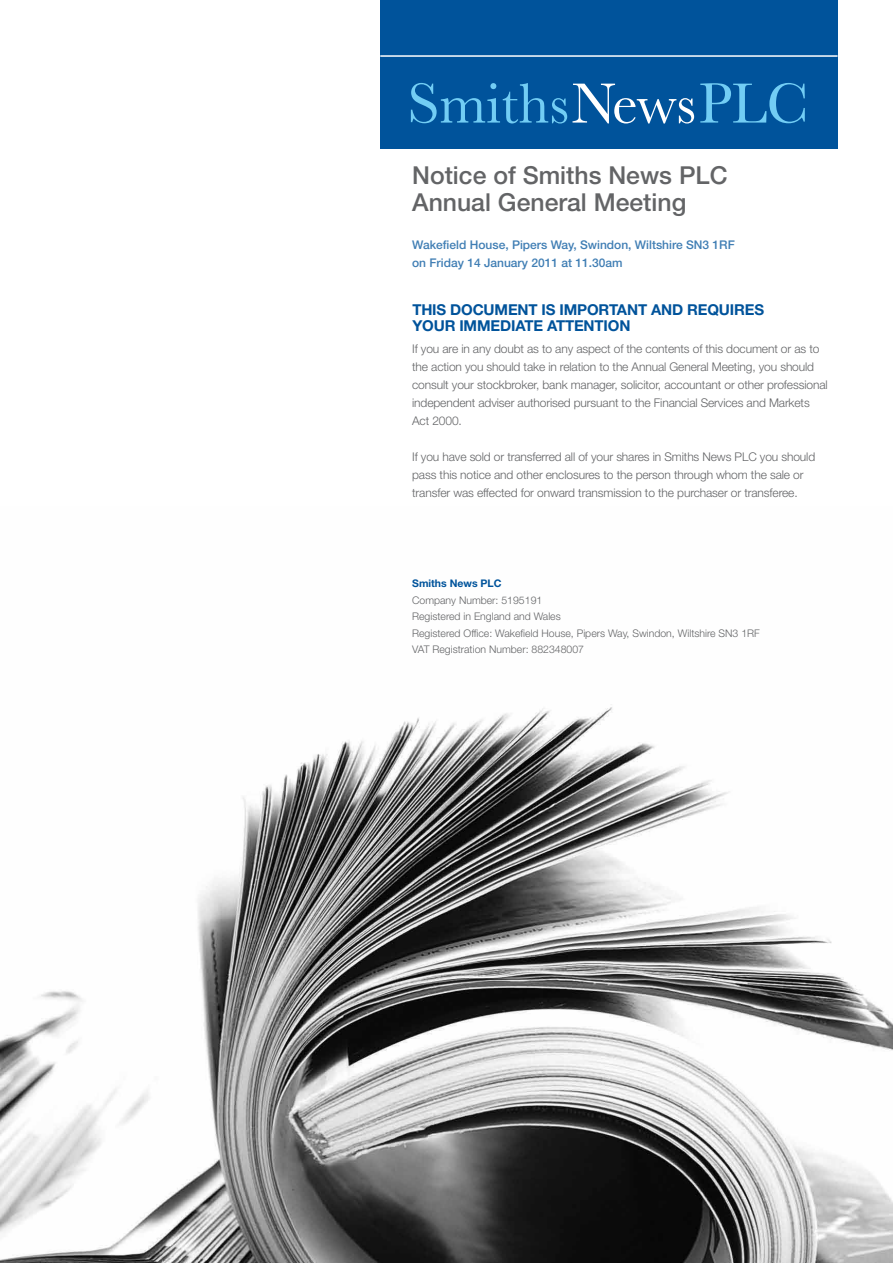
<style>
.page{position:relative;width:893px;height:1263px;background:#fff}
.page>*{position:absolute;margin:0;border:0;box-sizing:border-box;transform-origin:0 0}
.t1{font:500 24.75px/27px "Helvetica Neue";color:#636466}
.t2{font:700 15px/16.5px "Helvetica Neue";letter-spacing:-.01em;color:#00539b}
.t3{font:300 12px/18px "Helvetica Neue";letter-spacing:-.01em;color:#636466}
.t4{font:500 12px/18px "Helvetica Neue";color:#407eb4}
.t5{font:300 10.5px/16.5px "Helvetica Neue";color:#636466}
.t6{font:700 10.5px "Helvetica Neue";color:#00539b}
</style>
<div class="page">
<img style="left:0;top:704px;width:893px;height:559px">
<div style="left:380px;top:0;width:457px;height:149px;background:#00539b"></div>
<svg style="left:411px;top:83px;width:283px;height:41px"></svg>
<svg style="left:700px;top:83px;width:105px;height:40px"></svg>
<hr style="left:380px;top:55px;width:457px;height:2px;background:#fff">
<h1 class="t1" style="left:412px;top:162px;width:317px">Notice of Smiths News PLC<br>Annual General Meeting</h1>
<p class="t4" style="left:412px;top:236px;width:324px">Wakefield House, Pipers Way, Swindon, Wiltshire SN3 1RF on Friday 14 January 2011 at 11.30am</p>
<p class="t2" style="left:412px;top:301px;width:353px">THIS DOCUMENT IS IMPORTANT AND REQUIRES<br>YOUR IMMEDIATE ATTENTION</p>
<p class="t3" style="left:412px;top:340px;width:417px">If you are in any doubt as to any aspect of the contents of this document or as to the action you should take in relation to the Annual General Meeting, you should consult your stockbroker, bank manager, solicitor, accountant or other professional independent adviser authorised pursuant to the Financial Services and Markets Act 2000.</p>
<p class="t3" style="left:412px;top:448px;width:405px">If you have sold or transferred all of your shares in Smiths News PLC you should pass this notice and other enclosures to the person through whom the sale or transfer was effected for onward transmission to the purchaser or transferee.</p>
<p class="t6" style="left:412px;top:577px;width:91px">Smiths News PLC</p>
<p class="t5" style="left:412px;top:591px;width:349px">Company Number: 5195191<br>Registered in England and Wales<br>Registered Office: Wakefield House, Pipers Way, Swindon, Wiltshire SN3 1RF VAT Registration Number: 882348007</p>
</div>
